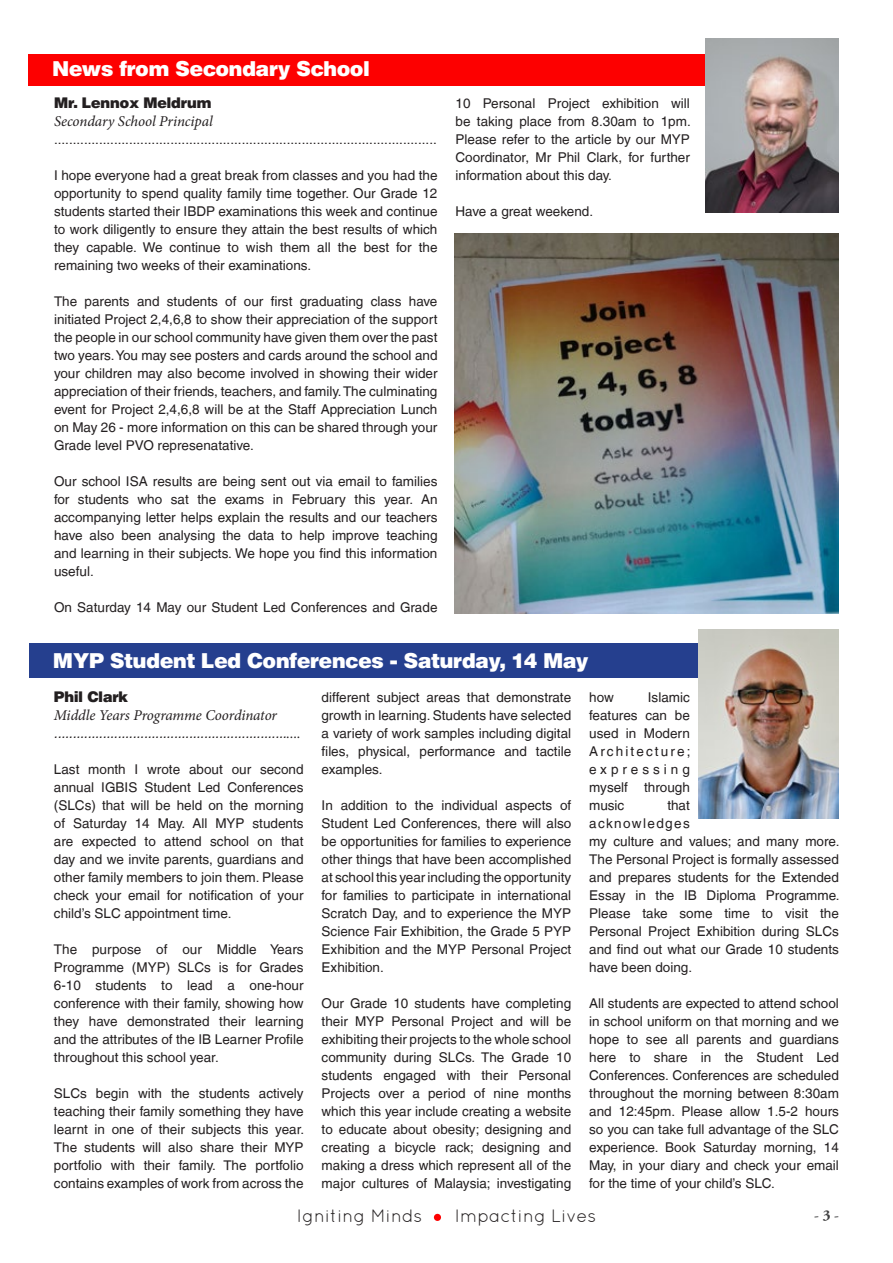
<style>
.page{position:relative;width:893px;height:1263px;background:#fff}
.page>*{position:absolute;margin:0;border:0;box-sizing:border-box;transform-origin:0 0}
.t1{font:900 21px "Helvetica BQ";color:#fff}
.t2{font:18px "Quicksand";color:#231f20}
.t3{font:italic 15px "Minion Pro";letter-spacing:-.005em;color:#231f20}
.t4{font:900 15px "Helvetica BQ";color:#231f20}
.t5{font:15px "Adobe Garamond Pro";color:#3e3e3f}
.t6{font:13.5px/18px "Helvetica LT";color:#231f20;text-align:justify}
.t7{font:italic 13.5px "Helvetica LT";color:#231f20}
.s1{font-family:"Minion Pro";font-size:15px}
.s2{font-weight:700}
</style>
<div class="page">
<div style="left:434px;top:1214px;width:7px;height:7px;background:#fd0000;border-radius:50%"></div>
<div style="left:28px;top:54px;width:809px;height:31px;background:#fd0000"></div>
<img style="left:706px;top:39px;width:133px;height:174px">
<img style="left:454px;top:234px;width:385px;height:379px">
<div style="left:30px;top:643px;width:809px;height:35px;background:#253f8e"></div>
<img style="left:698px;top:629px;width:141px;height:189px">
<h1 class="t1" style="left:52px;top:56px;width:319px">News from Secondary School</h1>
<p class="t4" style="left:54px;top:94px;width:159px">Mr. Lennox Meldrum</p>
<p class="t3" style="left:54px;top:111px;width:160px">Secondary School Principal</p>
<p class="t6" style="left:54px;top:130px;width:384px">......................................................................................................</p>
<p class="t6" style="left:54px;top:166px;width:385px">I hope everyone had a great break from classes and you had the opportunity to spend quality family time together. Our Grade 12 students started their IBDP examinations this week and continue to work diligently to ensure they attain the best results of which they capable. We continue to wish them all the best for the remaining two weeks of their examinations.</p>
<p class="t6" style="left:54px;top:292px;width:385px">The parents and students of our first graduating class have initiated Project 2,4,6,8 to show their appreciation of the support the people in our school community have given them over the past two years. You may see posters and cards around the school and your children may also become involved in showing their wider appreciation of their friends, teachers, and family. The culminating event for Project 2,4,6,8 will be at the Staff Appreciation Lunch on May 26 - more information on this can be shared through your Grade level PVO represenatative.</p>
<p class="t6" style="left:54px;top:472px;width:385px">Our school ISA results are being sent out via email to families for students who sat the exams in February this year. An accompanying letter helps explain the results and our teachers have also been analysing the data to help improve teaching and learning in their subjects. We hope you find this information useful.</p>
<p class="t6" style="left:54px;top:598px;width:385px">On Saturday 14 May our Student Led Conferences and Grade</p>
<p class="t6" style="left:455px;top:94px;width:237px">10 Personal Project exhibition will be taking place from 8.30am to 1pm.<br>Please refer to the article by our MYP Coordinator, Mr Phil Clark, for further information about this day.</p>
<p class="t6" style="left:455px;top:202px;width:139px">Have a great weekend.</p>
<h1 class="t1" style="left:53px;top:648px;width:537px">MYP Student Led Conferences - Saturday, 14 May</h1>
<p class="t4" style="left:54px;top:688px;width:76px">Phil Clark</p>
<p class="t3" style="left:54px;top:705px;width:225px">Middle Years Programme Coordinator</p>
<p class="t7" style="left:54px;top:725px;width:248px">..............................................................<span class="s1">....</span></p>
<p class="t6" style="left:54px;top:760px;width:251px">Last month I wrote about our second annual IGBIS Student Led Conferences (SLCs) that will be held on the morning of Saturday 14 May. All MYP students are expected to attend school on that day and we invite parents, guardians and other family members to join them. Please check your email for notification of your child’s SLC appointment time.</p>
<p class="t6" style="left:54px;top:940px;width:251px">The purpose of our Middle Years Programme (MYP) SLCs is for Grades 6-10 students to lead a one-hour conference with their family, showing how they have demonstrated their learning and the attributes of the IB Learner Profile throughout this school year.</p>
<p class="t6" style="left:54px;top:1084px;width:252px">SLCs begin with the students actively teaching their family something they have learnt in one of their subjects this year.<br>The students will also share their MYP portfolio with their family. The portfolio contains examples of work from across the</p>
<p class="t6" style="left:322px;top:688px;width:251px">different subject areas that demonstrate growth in learning. Students have selected a variety of work samples including digital files, physical, performance and tactile examples.</p>
<p class="t6" style="left:322px;top:796px;width:251px">In addition to the individual aspects of Student Led Conferences, there will also be opportunities for families to experience other things that have been accomplished at school this year including the opportunity for families to participate in international Scratch Day, and to experience the MYP Science Fair Exhibition, the Grade 5 PYP Exhibition and the MYP Personal Project Exhibition.</p>
<p class="t6" style="left:322px;top:994px;width:251px">Our Grade 10 students have completing their MYP Personal Project and will be exhibiting their projects to the whole school community during SLCs. The Grade 10 students engaged with their Personal Projects over a period of nine months which this year include creating a website to educate about obesity; designing and creating a bicycle rack; designing and making a dress which represent all of the major cultures of Malaysia; investigating</p>
<p class="t6" style="left:589px;top:688px;width:103px;text-indent:59px">Islamic features can be used in Modern Architecture; expressing myself through music</p>
<p class="t6" style="left:589px;top:688px;width:26px">how</p>
<p class="t6" style="left:589px;top:796px;width:252px;text-align:left;text-indent:78px">that<br>acknowledges<br>my culture and values; and many more.<br>The Personal Project is formally assessed and prepares students for the Extended<br>Essay in the IB Diploma Programme.<br>Please take some time to visit the<br>Personal Project Exhibition during SLCs and find out what our Grade 10 students have been doing.</p>
<p class="t6" style="left:589px;top:994px;width:251px">All students are expected to attend school in school uniform on that morning and we hope to see all parents and guardians here to share in the Student Led Conferences. Conferences are scheduled throughout the morning between 8:30am and 12:45pm. Please allow 1.5-2 hours so you can take full advantage of the SLC experience. Book Saturday morning, 14<br>May, in your diary and check your email for the time of your child’s SLC.</p>
<h2 class="t2" style="left:297px;top:1205px;width:127px">Igniting Minds</h2>
<h2 class="t2" style="left:455px;top:1205px;width:143px">Impacting Lives</h2>
<p class="t5" style="left:814px;top:1206px;width:26px">- <span class="s2">3</span> -</p>
</div>
